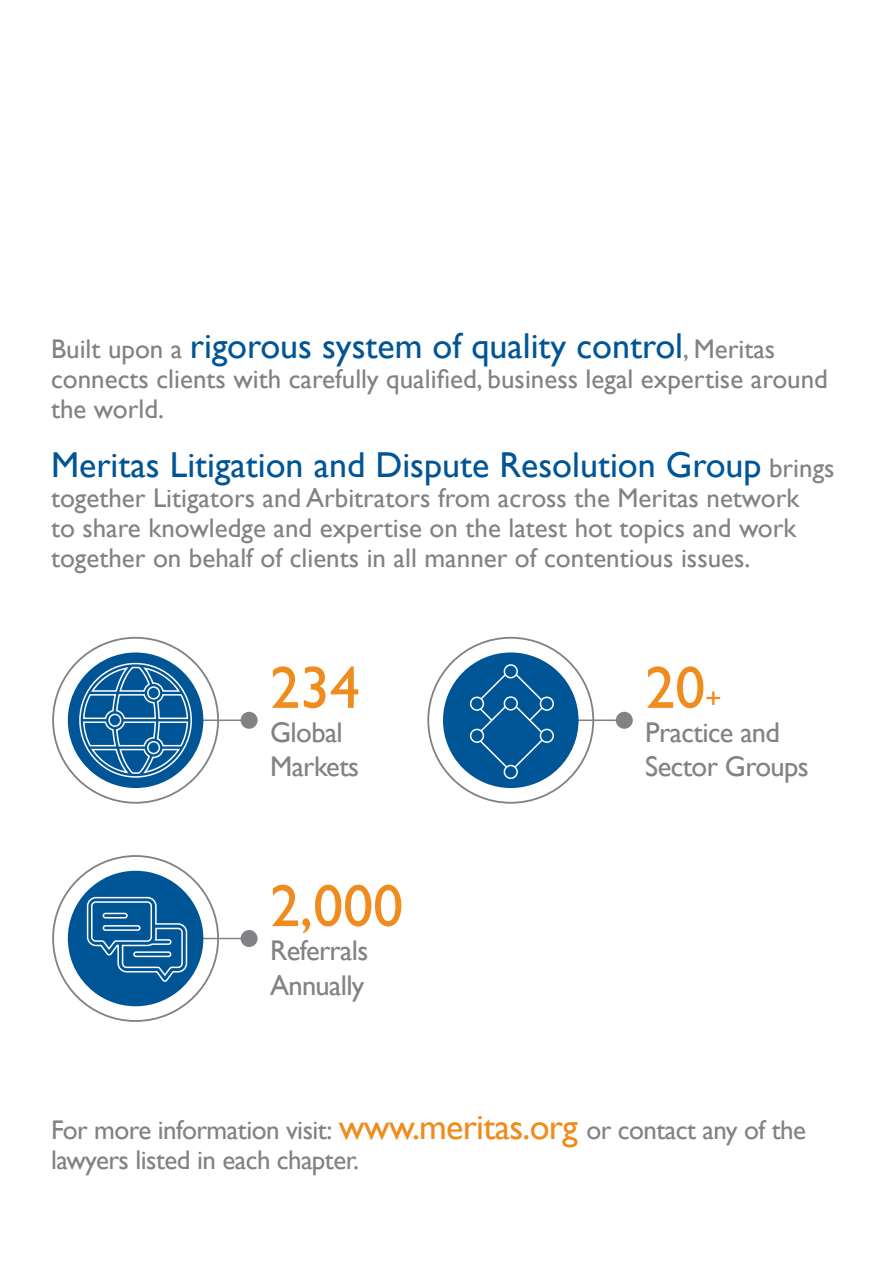
<style>
.page{position:relative;width:893px;height:1263px;background:#fff}
.page>*{position:absolute;margin:0;border:0;box-sizing:border-box;transform-origin:0 0}
.t1{font:60px "Gill Sans";color:#f08b1d}
.t2{font:36px "Gill Sans";color:#005596}
.t3{font:28.5px/34.2px "Gill Sans";letter-spacing:-.02em;color:#808285}
.t4{font:27px/30px "Gill Sans";color:#808285}
.t5{font:27px/30px "Gill Sans";letter-spacing:-.02em;color:#808285}
.s1{font-size:27px;color:#808285}
.s2{font-size:28.5px}
.s3{font-size:36px;color:#f08b1d}
</style>
<div class="page">
<hr style="left:169px;top:719px;width:77px;height:2px;background:#808285">
<div style="left:241px;top:712px;width:17px;height:17px;background:#808285;border-radius:50%"></div>
<hr style="left:169px;top:938px;width:77px;height:1px;background:#808285">
<div style="left:241px;top:930px;width:17px;height:17px;background:#808285;border-radius:50%"></div>
<div style="left:68px;top:652px;width:135px;height:136px;background:#005596;border-radius:50%"></div>
<div style="left:68px;top:871px;width:135px;height:135px;background:#005596;border-radius:50%"></div>
<svg style="left:78px;top:662px;width:115px;height:116px"></svg>
<svg style="left:86px;top:896px;width:102px;height:86px"></svg>
<hr style="left:544px;top:719px;width:77px;height:2px;background:#808285">
<div style="left:616px;top:712px;width:17px;height:17px;background:#808285;border-radius:50%"></div>
<div style="left:443px;top:652px;width:135px;height:136px;background:#005596;border-radius:50%"></div>
<div style="left:540px;top:696px;width:14px;height:15px;border:2px solid #fff;border-radius:50%"></div>
<div style="left:470px;top:696px;width:14px;height:15px;border:2px solid #fff;border-radius:50%"></div>
<div style="left:504px;top:664px;width:14px;height:14px;border:2px solid #fff;border-radius:50%"></div>
<svg style="left:474px;top:667px;width:74px;height:106px"></svg>
<div style="left:540px;top:729px;width:13px;height:13px;background:#005596;border-radius:50%"></div>
<div style="left:540px;top:729px;width:14px;height:14px;border:2px solid #fff;border-radius:50%"></div>
<div style="left:471px;top:729px;width:12px;height:13px;background:#005596;border-radius:50%"></div>
<div style="left:470px;top:729px;width:14px;height:14px;border:2px solid #fff;border-radius:50%"></div>
<div style="left:504px;top:697px;width:13px;height:13px;background:#005596;border-radius:50%"></div>
<div style="left:504px;top:696px;width:14px;height:14px;border:2px solid #fff;border-radius:50%"></div>
<div style="left:504px;top:765px;width:13px;height:13px;background:#005596;border-radius:50%"></div>
<div style="left:504px;top:765px;width:14px;height:14px;border:2px solid #fff;border-radius:50%"></div>
<h2 class="t2" style="left:51px;top:325px;width:726px"><span class="s1">Built upon a</span> rigorous system of quality control<span class="s1">, Meritas</span></h2>
<p class="t4" style="left:51px;top:364px;width:778px">connects clients with carefully qualified, business legal expertise around the world.</p>
<h2 class="t2" style="left:51px;top:444px;width:785px">Meritas Litigation and Dispute Resolution Group <span class="s1">brings</span></h2>
<p class="t4" style="left:51px;top:484px;width:750px;text-align:justify">together Litigators and Arbitrators from across the Meritas network to share knowledge and expertise on the latest hot topics and work together on behalf of clients in all manner of contentious issues.</p>
<h1 class="t1" style="left:270px;top:652px;width:91px">234</h1>
<p class="t3" style="left:270px;top:716px;width:91px">Global<br>Markets</p>
<h1 class="t1" style="left:270px;top:870px;width:135px">2,000</h1>
<p class="t3" style="left:270px;top:934px;width:100px">Referrals<br>Annually</p>
<h1 class="t1" style="left:645px;top:652px;width:78px">20<span class="s2">+</span></h1>
<p class="t3" style="left:645px;top:716px;width:165px">Practice and<br>Sector Groups</p>
<p class="t5" style="left:51px;top:1115px;width:757px">For more information visit: <span class="s3">www.meritas.org</span> or contact any of the lawyers listed in each chapter.</p>
</div>
